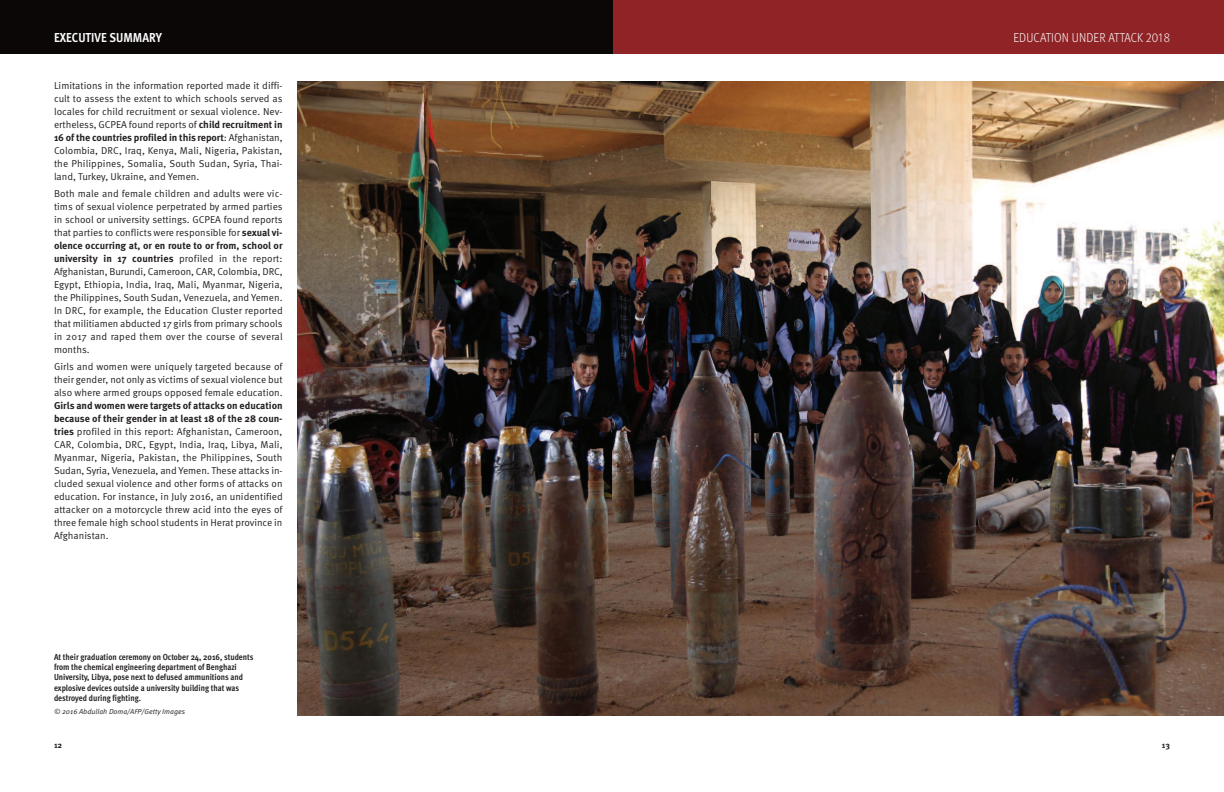
<style>
.page{position:relative;width:1224px;height:792px;background:#fff}
.page>*{position:absolute;margin:0;border:0;box-sizing:border-box;transform-origin:0 0}
.t1{font:300 13px "Meta Pro";letter-spacing:.01em;color:#fff;scale:.9 1}
.t2{font:700 condensed 13px "Meta Pro";letter-spacing:.005em;color:#fff}
.t3{font:10px/13px "Meta Pro Norm";letter-spacing:-.005em;color:#231f20;text-align:justify}
.t4{font:700 10px/13px "Meta Pro";color:#231f20}
.t5{font:700 condensed 8.8px/10.1px "Meta Pro";color:#231f20}
.t6{font:700 8.2px "Meta Pro";color:#231f20}
.t7{font:7.2px "Meta Pro Norm Ita";color:#231f20}
.s1{font-family:"Meta Pro";font-weight:700}
.s2{font-family:"Meta Pro Norm";font-weight:400}
</style>
<div class="page">
<div style="left:612px;top:0;width:612px;height:54px;background:#8f2326"></div>
<div style="left:0;top:0;width:612px;height:54px;background:#0c0707"></div>
<img style="left:298px;top:81px;width:314px;height:634px">
<img style="left:612px;top:81px;width:612px;height:634px">
<h1 class="t2" style="left:54px;top:32px;width:109px">EXECUTIVE SUMMARY</h1>
<p class="t3" style="left:54px;top:79px;width:230px">Limitations in the information reported made it diffi&shy;cult to assess the extent to which schools served as locales for child recruitment or sexual violence. Nev&shy;ertheless, GCPEA found reports of <span class="s1">child recruitment in</span></p>
<p class="t4" style="left:54px;top:131px;width:230px">16 of the countries profiled in this report<span class="s2">: Afghanistan,</span></p>
<p class="t3" style="left:54px;top:144px;width:230px">Colombia, DRC, Iraq, Kenya, Mali, Nigeria, Pakistan, the Philippines, Somalia, South Sudan, Syria, Thai&shy;land, Turkey, Ukraine, and Yemen.</p>
<p class="t3" style="left:54px;top:188px;width:230px">Both male and female children and adults were vic&shy;tims of sexual violence perpetrated by armed parties in school or university settings. GCPEA found reports that parties to conflicts were responsible for <span class="s1">sexual vi-</span></p>
<p class="t4" style="left:54px;top:240px;width:230px">olence occurring at, or en route to or from, school or university in 17 countries <span class="s2">profiled in the report:</span></p>
<p class="t3" style="left:54px;top:266px;width:230px">Afghanistan, Burundi, Cameroon, CAR, Colombia, DRC, Egypt, Ethiopia, India, Iraq, Mali, Myanmar, Nigeria, the Philippines, South Sudan, Venezuela, and Yemen.<br>In DRC, for example, the Education Cluster reported that militiamen abducted 17 girls from primary schools in 2017 and raped them over the course of several months.</p>
<p class="t3" style="left:54px;top:361px;width:230px">Girls and women were uniquely targeted because of their gender, not only as victims of sexual violence but also where armed groups opposed female education.</p>
<p class="t4" style="left:54px;top:400px;width:230px">Girls and women were targets of attacks on education because of their gender in at least 18 of the 28 coun-</p>
<p class="t3" style="left:54px;top:426px;width:230px"><span class="s1">tries</span> profiled in this report: Afghanistan, Cameroon, CAR, Colombia, DRC, Egypt, India, Iraq, Libya, Mali, Myanmar, Nigeria, Pakistan, the Philippines, South Sudan, Syria, Venezuela, and Yemen. These attacks in&shy;cluded sexual violence and other forms of attacks on education. For instance, in July 2016, an unidentified attacker on a motorcycle threw acid into the eyes of three female high school students in Herat province in Afghanistan.</p>
<p class="t5" style="left:54px;top:653px;width:201px">At their graduation ceremony on October 24, 2016, students from the chemical engineering department of Benghazi University, Libya, pose next to defused ammunitions and explosive devices outside a university building that was destroyed during fighting.</p>
<p class="t7" style="left:54px;top:709px;width:133px">© 2016 Abdullah Doma/AFP/Getty Images</p>
<p class="t6" style="left:54px;top:742px;width:10px">12</p>
<h1 class="t1" style="left:1013px;top:32px;width:175px">EDUCATION UNDER ATTACK 2018</h1>
<p class="t6" style="left:1162px;top:742px;width:10px">13</p>
</div>
